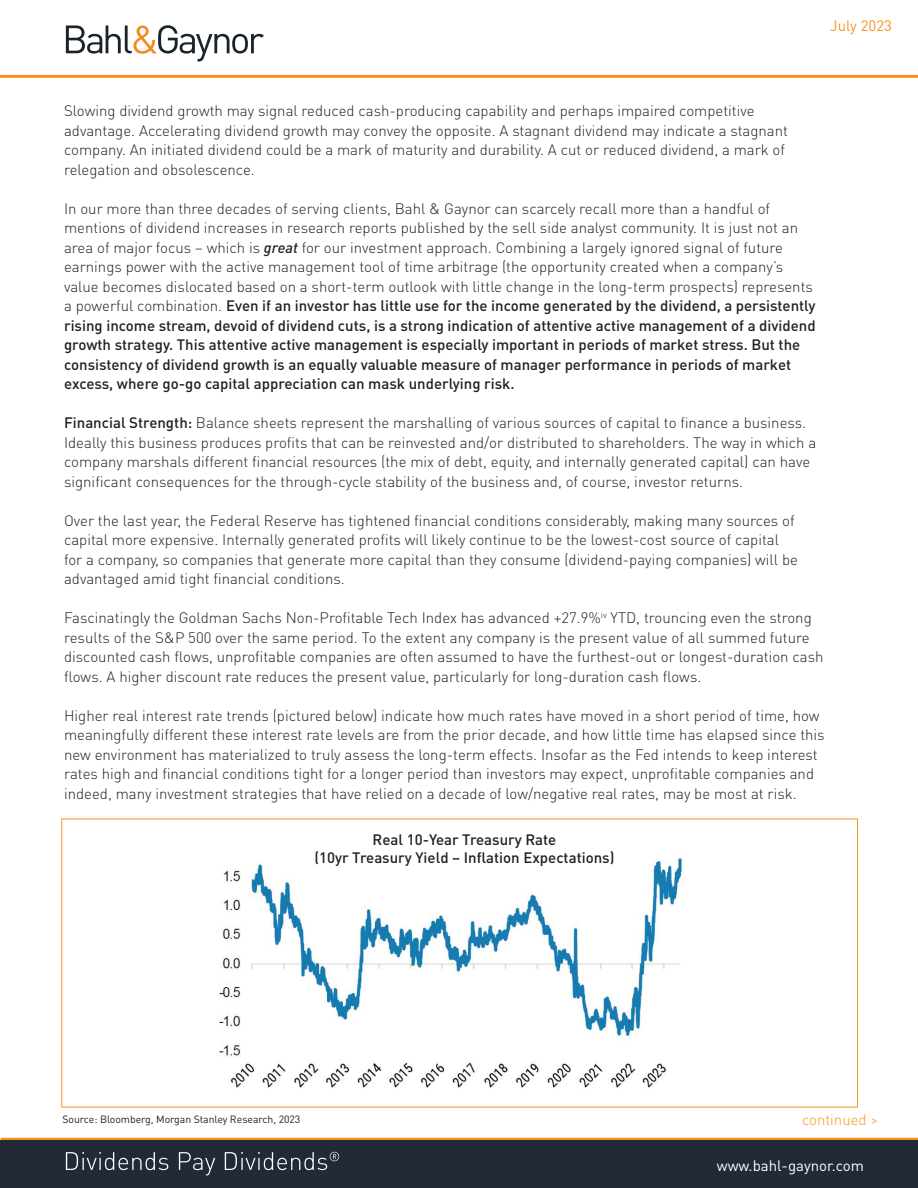
<style>
.page{position:relative;width:918px;height:1188px;background:#fff}
.page>*{position:absolute;margin:0;border:0;box-sizing:border-box;transform-origin:0 0}
.t1{font:300 15px/19.5px "DIN Pro";color:#231f20}
.t2{font:500 15px/18px "DIN Pro";color:#231f20;text-align:center}
.t3{font:15px "DIN Pro";color:#fff}
.t4{font:300 15px "DIN Pro";color:#f7951f}
.t5{font:15px "DIN Pro";color:#f79420}
.t6{font:10.5px "DIN Pro";letter-spacing:-.005em;color:#231f20}
.s1{font-family:"DIN";font-weight:500;font-style:italic}
.s2{font-weight:500}
</style>
<div class="page">
<hr style="left:1px;top:1138px;width:917px;height:3px;background:#f79420">
<div style="left:0;top:1141px;width:918px;height:47px;background:#222a38"></div>
<svg style="left:66px;top:1152px;width:102px;height:18px"></svg>
<svg style="left:179px;top:1152px;width:36px;height:23px"></svg>
<svg style="left:225px;top:1152px;width:114px;height:18px"></svg>
<hr style="left:0;top:75px;width:918px;height:3px;background:#f79420">
<svg style="left:66px;top:25px;width:198px;height:37px"></svg>
<img style="left:219px;top:858px;width:463px;height:230px">
<p class="t5" style="left:830px;top:15px;width:63px">July 2023</p>
<p class="t1" style="left:64px;top:100px;width:725px">Slowing dividend growth may signal reduced cash-producing capability and perhaps impaired competitive advantage. Accelerating dividend growth may convey the opposite. A stagnant dividend may indicate a stagnant company. An initiated dividend could be a mark of maturity and durability. A cut or reduced dividend, a mark of relegation and obsolescence.</p>
<p class="t1" style="left:64px;top:198px;width:753px">In our more than three decades of serving clients, Bahl &amp; Gaynor can scarcely recall more than a handful of mentions of dividend increases in research reports published by the sell side analyst community. It is just not an area of major focus – which is <span class="s1">great</span> for our investment approach. Combining a largely ignored signal of future earnings power with the active management tool of time arbitrage (the opportunity created when a company’s value becomes dislocated based on a short-term outlook with little change in the long-term prospects) represents a powerful combination. <span class="s2">Even if an investor has little use for the income generated by the dividend, a persistently rising income stream, devoid of dividend cuts, is a strong indication of attentive active management of a dividend growth strategy. This attentive active management is especially important in periods of market stress. But the consistency of dividend growth is an equally valuable measure of manager performance in periods of market excess, where go-go capital appreciation can mask underlying risk.</span></p>
<p class="t1" style="left:64px;top:412px;width:754px"><span class="s2">Financial Strength:</span> Balance sheets represent the marshalling of various sources of capital to finance a business.<br>Ideally this business produces profits that can be reinvested and/or distributed to shareholders. The way in which a company marshals different financial resources (the mix of debt, equity, and internally generated capital) can have significant consequences for the through-cycle stability of the business and, of course, investor returns.</p>
<p class="t1" style="left:64px;top:510px;width:735px">Over the last year, the Federal Reserve has tightened financial conditions considerably, making many sources of capital more expensive. Internally generated profits will likely continue to be the lowest-cost source of capital for a company, so companies that generate more capital than they consume (dividend-paying companies) will be advantaged amid tight financial conditions.</p>
<p class="t1" style="left:64px;top:607px;width:761px">Fascinatingly the Goldman Sachs Non-Profitable Tech Index has advanced +27.9%<sup>iv</sup> YTD, trouncing even the strong results of the S&amp;P 500 over the same period. To the extent any company is the present value of all summed future discounted cash flows, unprofitable companies are often assumed to have the furthest-out or longest-duration cash flows. A higher discount rate reduces the present value, particularly for long-duration cash flows.</p>
<p class="t1" style="left:64px;top:705px;width:762px">Higher real interest rate trends (pictured below) indicate how much rates have moved in a short period of time, how meaningfully different these interest rate levels are from the prior decade, and how little time has elapsed since this new environment has materialized to truly assess the long-term effects. Insofar as the Fed intends to keep interest rates high and financial conditions tight for a longer period than investors may expect, unprofitable companies and indeed, many investment strategies that have relied on a decade of low/negative real rates, may be most at risk.</p>
<p class="t2" style="left:314px;top:830px;width:302px">Real 10-Year Treasury Rate<br>(10yr Treasury Yield – Inflation Expectations)</p>
<p class="t6" style="left:63px;top:1112px;width:239px">Source: Bloomberg, Morgan Stanley Research, 2023</p>
<p class="t4" style="left:802px;top:1109px;width:78px">continued &gt;</p>
<p class="t3" style="left:717px;top:1155px;width:149px">www.bahl-gaynor.com</p>
</div>
